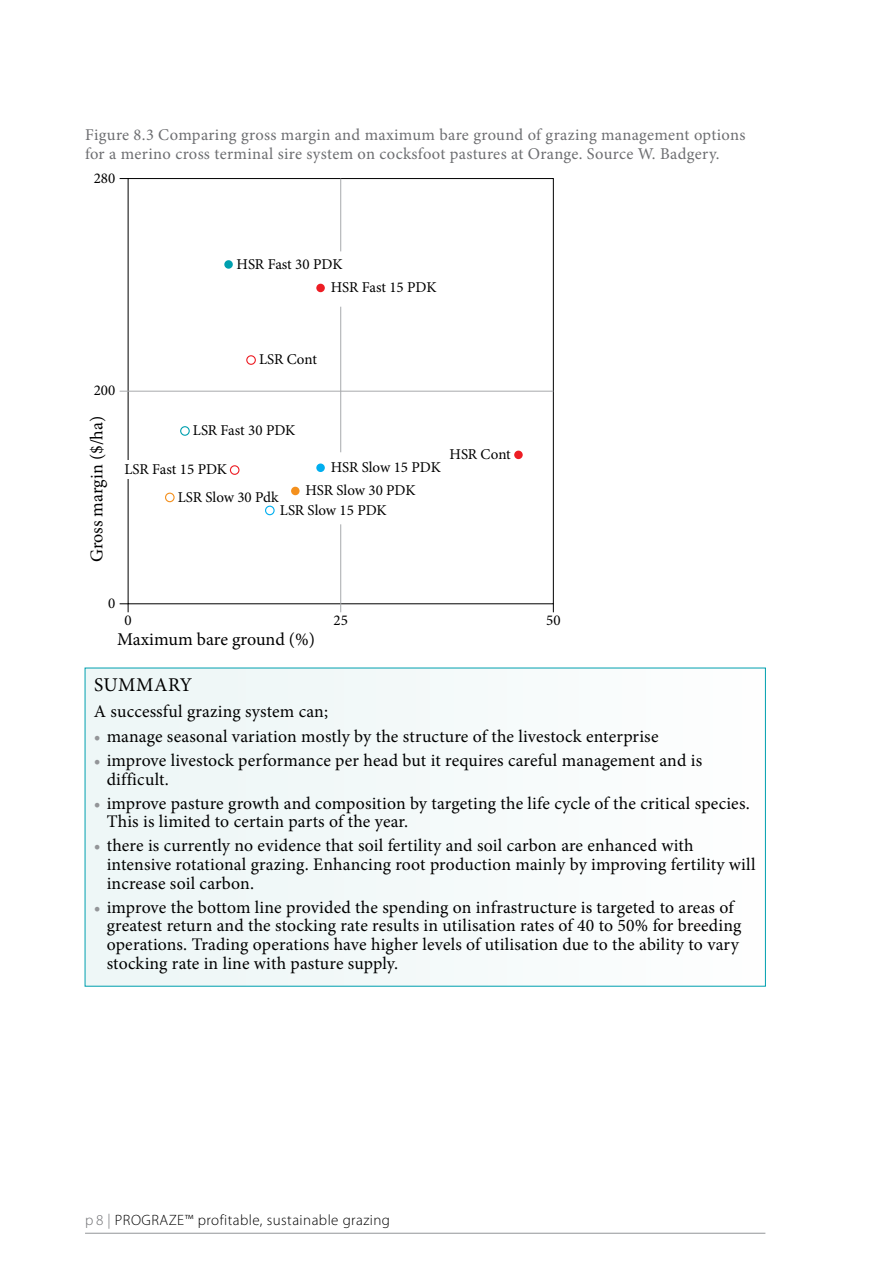
<style>
.page{position:relative;width:893px;height:1263px;background:#fff}
.page>*{position:absolute;margin:0;border:0;box-sizing:border-box;transform-origin:0 0}
.subhead_1{font:19.5px "Minion Pro";letter-spacing:.02em;color:#000}
.t1{font:18px "Minion Pro";letter-spacing:-.005em;color:#000}
.text_body{font:17.7px/18.8px "Minion Pro";letter-spacing:.01em;color:#000}
.t2{font:16.5px/19.5px "Minion Pro";letter-spacing:.02em;color:#6d6e71}
.t3{font:15px "Minion Pro";letter-spacing:-.005em;color:#000}
.t4{font:300 15px "Myriad Pro";letter-spacing:.03em;color:#000}
.s1{color:#939598}
.s2{color:#6d6e71}
</style>
<div class="page">
<hr style="left:85px;top:1233px;width:680px;height:1px;background:#939598">
<div style="left:85px;top:668px;width:680px;height:318px;background:#eef7f7"></div>
<hr style="left:340px;top:307px;width:1px;height:145px;background:#a7a9ac">
<hr style="left:128px;top:391px;width:425px;height:1px;background:#a7a9ac">
<div style="left:224px;top:260px;width:9px;height:9px;background:#00a0af;border-radius:50%"></div>
<div style="left:180px;top:426px;width:10px;height:10px;border:1px solid #00a0af;border-radius:50%"></div>
<div style="left:316px;top:284px;width:9px;height:8px;background:#ed1d24;border-radius:50%"></div>
<div style="left:291px;top:487px;width:9px;height:8px;background:#f4901d;border-radius:50%"></div>
<div style="left:316px;top:463px;width:9px;height:9px;background:#00aeef;border-radius:50%"></div>
<div style="left:265px;top:506px;width:10px;height:9px;border:1px solid #00aeef;border-radius:50%"></div>
<div style="left:246px;top:355px;width:10px;height:10px;border:1px solid #ed1d24;border-radius:50%"></div>
<div style="left:165px;top:493px;width:10px;height:9px;border:1px solid #f4901d;border-radius:50%"></div>
<div style="left:230px;top:465px;width:9px;height:10px;border:1px solid #ed1d24;border-radius:50%"></div>
<div style="left:514px;top:451px;width:9px;height:8px;background:#ed1d24;border-radius:50%"></div>
<hr style="left:340px;top:524px;width:1px;height:80px;background:#a7a9ac">
<hr style="left:340px;top:179px;width:1px;height:72px;background:#a7a9ac">
<svg style="left:120px;top:603px;width:9px;height:9px"></svg>
<p class="t2" style="left:85px;top:125px;width:662px">Figure 8.3 Comparing gross margin and maximum bare ground of grazing management options for a merino cross terminal sire system on cocksfoot pastures at Orange. Source W. Badgery.</p>
<p class="t3" style="left:94px;top:168px;width:23px">280</p>
<p class="t3" style="left:237px;top:254px;width:107px">HSR Fast 30 PDK</p>
<p class="t3" style="left:331px;top:277px;width:107px">HSR Fast 15 PDK</p>
<p class="t3" style="left:94px;top:381px;width:23px">200</p>
<p class="t1" style="left:85px;top:562px;width:148px;rotate:-90deg">Gross margin ($/ha)</p>
<p class="t3" style="left:259px;top:349px;width:59px">LSR Cont</p>
<p class="t3" style="left:193px;top:420px;width:104px">LSR Fast 30 PDK</p>
<p class="t3" style="left:331px;top:457px;width:112px">HSR Slow 15 PDK</p>
<p class="t3" style="left:280px;top:500px;width:108px">LSR Slow 15 PDK</p>
<p class="t3" style="left:125px;top:459px;width:104px">LSR Fast 15 PDK</p>
<p class="t3" style="left:305px;top:480px;width:112px">HSR Slow 30 PDK</p>
<p class="t3" style="left:178px;top:487px;width:102px">LSR Slow 30 Pdk</p>
<p class="t3" style="left:449px;top:444px;width:63px">HSR Cont</p>
<p class="t3" style="left:108px;top:593px;width:9px">0</p>
<p class="t3" style="left:125px;top:610px;width:9px">0</p>
<p class="t3" style="left:334px;top:610px;width:16px">25</p>
<p class="t3" style="left:546px;top:610px;width:16px">50</p>
<p class="t1" style="left:117px;top:627px;width:199px">Maximum bare ground (%)</p>
<p class="subhead_1" style="left:94px;top:672px;width:100px">SUMMARY</p>
<p class="text_body" style="left:94px;top:702px;width:236px">A successful grazing system can;</p>
<p class="text_body" style="left:94px;top:727px;width:566px"><span class="s1">•</span> manage seasonal variation mostly by the structure of the livestock enterprise</p>
<p class="text_body" style="left:107px;top:751px;width:597px;text-indent:-13px"><span class="s1">•</span> improve livestock performance per head but it requires careful management and is difficult.</p>
<p class="text_body" style="left:107px;top:794px;width:644px;text-indent:-13px"><span class="s1">•</span> improve pasture growth and composition by targeting the life cycle of the critical species.<br>This is limited to certain parts of the year.</p>
<p class="text_body" style="left:107px;top:836px;width:650px;text-indent:-13px"><span class="s1">•</span> there is currently no evidence that soil fertility and soil carbon are enhanced with intensive rotational grazing. Enhancing root production mainly by improving fertility will increase soil carbon.</p>
<p class="text_body" style="left:107px;top:898px;width:636px;text-indent:-13px"><span class="s1">•</span> improve the bottom line provided the spending on infrastructure is targeted to areas of greatest return and the stocking rate results in utilisation rates of 40 to 50% for breeding operations. Trading operations have higher levels of utilisation due to the ability to vary stocking rate in line with pasture supply.</p>
<p class="t4" style="left:85px;top:1211px;width:307px"><span class="s2">p 8 |</span> PROGRAZE™ profitable, sustainable grazing</p>
</div>
